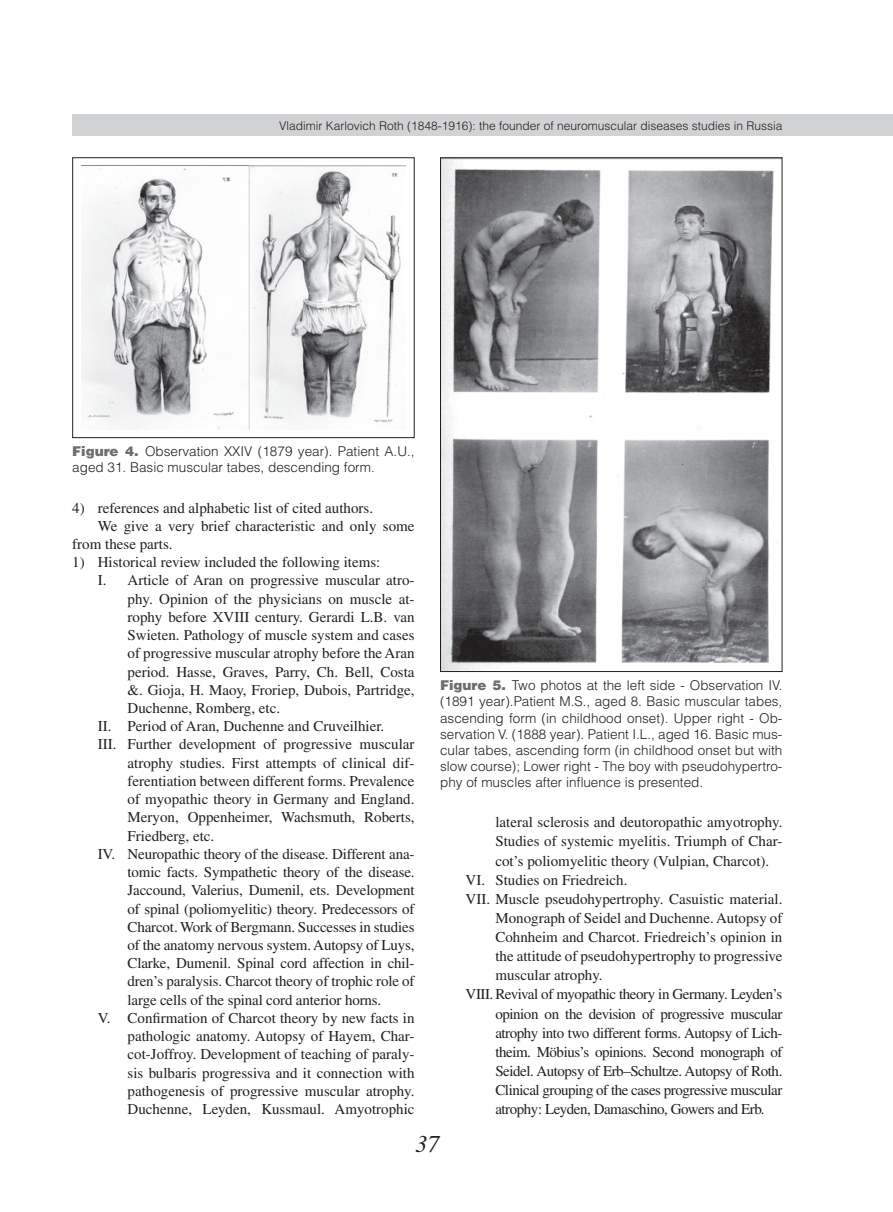
<style>
.page{position:relative;width:893px;height:1212px;background:#fff}
.page>*{position:absolute;margin:0;border:0;box-sizing:border-box;transform-origin:0 0}
.t1{font:italic 24px "Times LT Std";color:#231f20}
.t2{font:15px "Times LT Std";color:#231f20}
.t3{font:15px "Times LT Std";letter-spacing:-.03em;color:#231f20}
.t4{font:300 13.5px/16.2px "Helvetica LT Std";color:#231f20}
.t5{font:300 12px "Helvetica LT Std";color:#231f20}
.s1{font-weight:900;color:#6c6d70}
</style>
<div class="page">
<div style="left:72px;top:115px;width:821px;height:21px;background:#d1d2d4"></div>
<img style="left:81px;top:166px;width:325px;height:264px">
<div style="left:72px;top:157px;width:343px;height:281px;border:1px solid #231f20"></div>
<img style="left:442px;top:159px;width:338px;height:511px">
<p class="t5" style="left:279px;top:118px;width:505px">Vladimir Karlovich Roth (1848-1916): the founder of neuromuscular diseases studies in Russia</p>
<p class="t4" style="left:72px;top:443px;width:344px"><span class="s1">Figure 4.</span> Observation XXIV (1879 year). Patient A.U., aged 31. Basic muscular tabes, descending form.</p>
<p class="t2" style="left:72px;top:499px;width:302px">4) references and alphabetic list of cited authors.</p>
<p class="t2" style="left:98px;top:517px;width:318px">We give a very brief characteristic and only some</p>
<p class="t2" style="left:72px;top:535px;width:102px">from these parts.</p>
<p class="t2" style="left:72px;top:554px;width:310px">1) Historical review included the following items:</p>
<p class="t2" style="left:98px;top:572px;width:318px">I. Article of Aran on progressive muscular atro-</p>
<p class="t2" style="left:128px;top:590px;width:289px">phy. Opinion of the physicians on muscle at-</p>
<p class="t2" style="left:128px;top:608px;width:289px">rophy before XVIII century. Gerardi L.B. van</p>
<p class="t2" style="left:128px;top:627px;width:288px">Swieten. Pathology of muscle system and cases</p>
<p class="t2" style="left:128px;top:645px;width:289px">of progressive muscular atrophy before the Aran</p>
<p class="t2" style="left:128px;top:663px;width:288px">period. Hasse, Graves, Parry, Ch. Bell, Costa</p>
<p class="t2" style="left:128px;top:681px;width:289px">&amp;. Gioja, H. Maoy, Froriep, Dubois, Partridge,</p>
<p class="t2" style="left:128px;top:699px;width:154px">Duchenne, Romberg, etc.</p>
<p class="t2" style="left:98px;top:718px;width:288px">II. Period of Aran, Duchenne and Cruveilhier.</p>
<p class="t2" style="left:98px;top:736px;width:318px">III. Further development of progressive muscular</p>
<p class="t2" style="left:128px;top:754px;width:288px">atrophy studies. First attempts of clinical dif-</p>
<p class="t2" style="left:128px;top:772px;width:288px">ferentiation between different forms. Prevalence</p>
<p class="t2" style="left:128px;top:791px;width:288px">of myopathic theory in Germany and England.</p>
<p class="t2" style="left:128px;top:809px;width:289px">Meryon, Oppenheimer, Wachsmuth, Roberts,</p>
<p class="t2" style="left:128px;top:827px;width:88px">Friedberg, etc.</p>
<p class="t2" style="left:98px;top:845px;width:318px">IV. Neuropathic theory of the disease. Different ana-</p>
<p class="t2" style="left:128px;top:863px;width:289px">tomic facts. Sympathetic theory of the disease.</p>
<p class="t2" style="left:128px;top:882px;width:289px">Jaccound, Valerius, Dumenil, ets. Development</p>
<p class="t2" style="left:128px;top:900px;width:289px">of spinal (poliomyelitic) theory. Predecessors of</p>
<p class="t2" style="left:128px;top:918px;width:288px">Charcot. Work of Bergmann. Successes in studies</p>
<p class="t2" style="left:128px;top:936px;width:289px">of the anatomy nervous system. Autopsy of Luys,</p>
<p class="t2" style="left:128px;top:955px;width:289px">Clarke, Dumenil. Spinal cord affection in chil-</p>
<p class="t2" style="left:128px;top:973px;width:289px">dren’s paralysis. Charcot theory of trophic role of</p>
<p class="t2" style="left:128px;top:991px;width:255px">large cells of the spinal cord anterior horns.</p>
<p class="t2" style="left:98px;top:1009px;width:318px">V. Confirmation of Charcot theory by new facts in</p>
<p class="t2" style="left:128px;top:1027px;width:289px">pathologic anatomy. Autopsy of Hayem, Char-</p>
<p class="t2" style="left:128px;top:1046px;width:288px">cot-Joffroy. Development of teaching of paraly-</p>
<p class="t2" style="left:128px;top:1064px;width:288px">sis bulbaris progressiva and it connection with</p>
<p class="t2" style="left:128px;top:1082px;width:289px">pathogenesis of progressive muscular atrophy.</p>
<p class="t2" style="left:128px;top:1100px;width:288px">Duchenne, Leyden, Kussmaul. Amyotrophic</p>
<p class="t4" style="left:440px;top:677px;width:344px;text-align:justify"><span class="s1">Figure 5.</span> Two photos at the left side - Observation IV. (1891 year).Patient M.S., aged 8. Basic muscular tabes, ascending form (in childhood onset). Upper right - Ob&shy;servation V. (1888 year). Patient I.L., aged 16. Basic mus&shy;cular tabes, ascending form (in childhood onset but with slow course); Lower right - The boy with pseudohypertro&shy;phy of muscles after influence is presented.</p>
<p class="t2" style="left:495px;top:814px;width:289px">lateral sclerosis and deutoropathic amyotrophy.</p>
<p class="t2" style="left:495px;top:833px;width:289px">Studies of systemic myelitis. Triumph of Char-</p>
<p class="t2" style="left:495px;top:852px;width:275px">cot’s poliomyelitic theory (Vulpian, Charcot).</p>
<p class="t2" style="left:466px;top:871px;width:163px">VI. Studies on Friedreich.</p>
<p class="t2" style="left:466px;top:890px;width:318px">VII. Muscle pseudohypertrophy. Casuistic material.</p>
<p class="t2" style="left:495px;top:909px;width:288px">Monograph of Seidel and Duchenne. Autopsy of</p>
<p class="t2" style="left:495px;top:928px;width:288px">Cohnheim and Charcot. Friedreich’s opinion in</p>
<p class="t2" style="left:495px;top:948px;width:289px">the attitude of pseudohypertrophy to progressive</p>
<p class="t2" style="left:495px;top:967px;width:109px">muscular atrophy.</p>
<p class="t3" style="left:466px;top:986px;width:318px">VIII. Revival of myopathic theory in Germany. Leyden’s</p>
<p class="t3" style="left:495px;top:1005px;width:288px">opinion on the devision of progressive muscular</p>
<p class="t3" style="left:495px;top:1024px;width:289px">atrophy into two different forms. Autopsy of Lich-</p>
<p class="t3" style="left:495px;top:1043px;width:288px">theim. Möbius’s opinions. Second monograph of</p>
<p class="t3" style="left:495px;top:1062px;width:288px">Seidel. Autopsy of Erb–Schultze. Autopsy of Roth.</p>
<p class="t3" style="left:495px;top:1081px;width:288px">Clinical grouping of the cases progressive muscular</p>
<p class="t3" style="left:495px;top:1101px;width:271px">atrophy: Leyden, Damaschino, Gowers and Erb.</p>
<h1 class="t1" style="left:415px;top:1130px;width:25px">37</h1>
</div>
